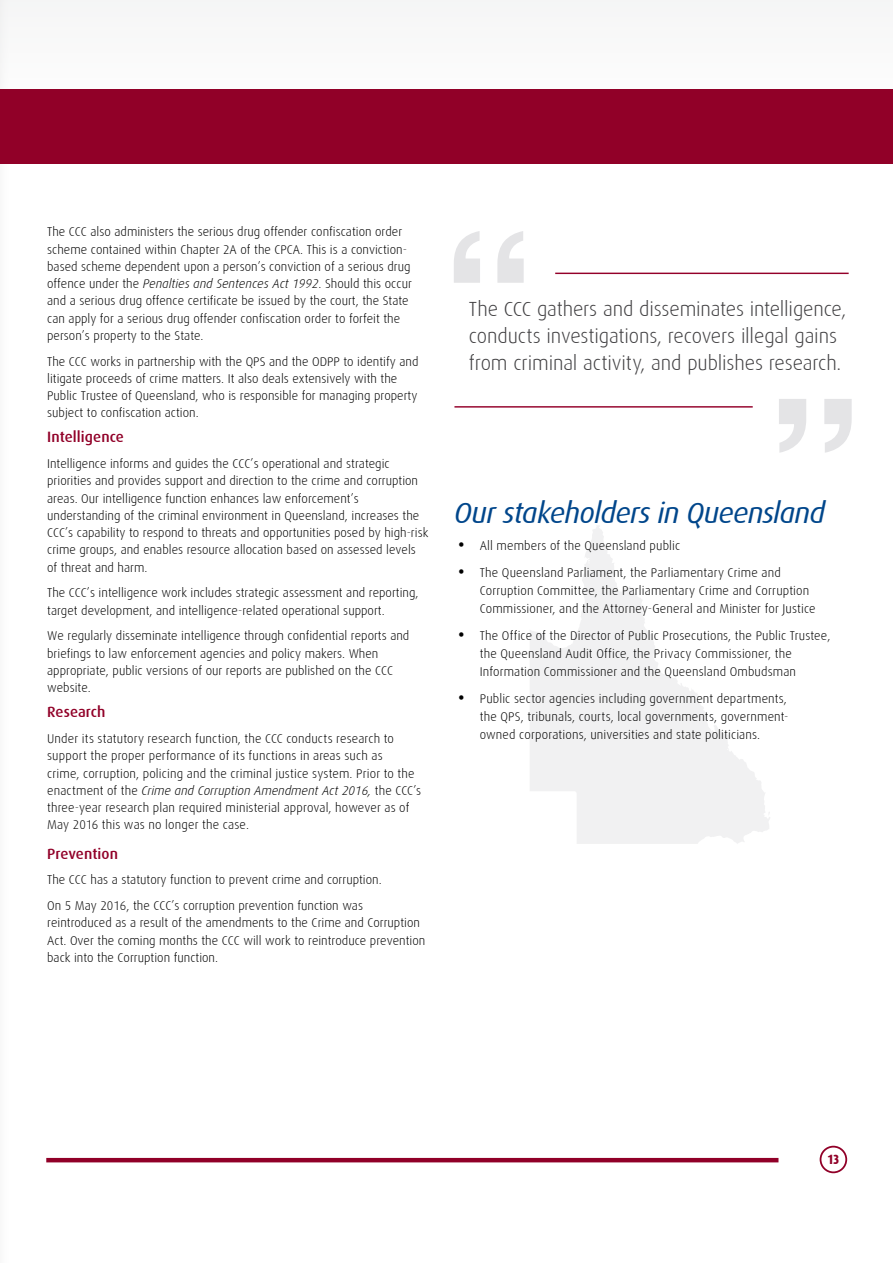
<style>
.page{position:relative;width:893px;height:1263px;background:#fff}
.page>*{position:absolute;margin:0;border:0;box-sizing:border-box;transform-origin:0 0}
.t1{font:italic 29.25px "Dax";letter-spacing:-.025em;color:#00468b}
.t2{font:300 20.4px/27px "Dax";letter-spacing:-.01em;color:#414042}
.t3{font:500 15px "Dax";letter-spacing:.005em;color:#910028}
.t4{font:800 13.5px "Dax Condensed";color:#910028}
.t5{font:300 12.75px/17.2px "Dax";color:#000}
.s1{font-style:italic}
.s2{font-weight:700;font-size:15px}
</style>
<div class="page">
<hr style="left:46px;top:1158px;width:732px;height:4px;background:#910028">
<svg style="left:530px;top:526px;width:240px;height:318px;fill:#f1f1f2"></svg>
<svg style="left:454px;top:231px;width:70px;height:52px"></svg>
<svg style="left:779px;top:399px;width:73px;height:54px"></svg>
<hr style="left:555px;top:273px;width:294px;height:1px;background:#94002a">
<hr style="left:454px;top:406px;width:299px;height:2px;background:#94002a">
<div style="left:0;top:89px;width:893px;height:75px;background:#910028"></div>
<div style="left:820px;top:1146px;width:27px;height:27px;border:2px solid #910028;border-radius:50%"></div>
<p class="t5" style="left:47px;top:223px;width:366px">The CCC also administers the serious drug offender confiscation order scheme contained within Chapter 2A of the CPCA. This is a conviction&shy;based scheme dependent upon a person’s conviction of a serious drug offence under the <span class="s1">Penalties and Sentences Act 1992</span>. Should this occur and a serious drug offence certificate be issued by the court, the State can apply for a serious drug offender confiscation order to forfeit the person’s property to the State.</p>
<p class="t5" style="left:47px;top:353px;width:373px">The CCC works in partnership with the QPS and the ODPP to identify and litigate proceeds of crime matters. It also deals extensively with the Public Trustee of Queensland, who is responsible for managing property subject to confiscation action.</p>
<p class="t3" style="left:47px;top:429px;width:78px">Intelligence</p>
<p class="t5" style="left:47px;top:455px;width:383px">Intelligence informs and guides the CCC’s operational and strategic priorities and provides support and direction to the crime and corruption areas. Our intelligence function enhances law enforcement’s understanding of the criminal environment in Queensland, increases the CCC’s capability to respond to threats and opportunities posed by high-risk crime groups, and enables resource allocation based on assessed levels of threat and harm.</p>
<p class="t5" style="left:47px;top:585px;width:373px">The CCC’s intelligence work includes strategic assessment and reporting, target development, and intelligence-related operational support.</p>
<p class="t5" style="left:47px;top:628px;width:364px">We regularly disseminate intelligence through confidential reports and briefings to law enforcement agencies and policy makers. When appropriate, public versions of our reports are published on the CCC website.</p>
<p class="t3" style="left:47px;top:704px;width:60px">Research</p>
<p class="t5" style="left:47px;top:730px;width:375px">Under its statutory research function, the CCC conducts research to support the proper performance of its functions in areas such as<br>crime, corruption, policing and the criminal justice system. Prior to the enactment of the <span class="s1">Crime and Corruption Amendment Act 2016,</span> the CCC’s three-year research plan required ministerial approval, however as of May 2016 this was no longer the case.</p>
<p class="t3" style="left:47px;top:845px;width:72px">Prevention</p>
<p class="t5" style="left:47px;top:867px;width:336px;line-height:25.8px">The CCC has a statutory function to prevent crime and corruption.<br>On 5 May 2016, the CCC’s corruption prevention function was</p>
<p class="t5" style="left:47px;top:914px;width:380px">reintroduced as a result of the amendments to the Crime and Corruption<br>Act. Over the coming months the CCC will work to reintroduce prevention back into the Corruption function.</p>
<h2 class="t2" style="left:469px;top:296px;width:379px">The CCC gathers and disseminates intelligence, conducts investigations, recovers illegal gains from criminal activity, and publishes research.</h2>
<h1 class="t1" style="left:454px;top:497px;width:372px">Our stakeholders in Queensland</h1>
<p class="t5" style="left:458px;top:537px;width:223px"><span class="s2">•</span> All members of the Queensland public</p>
<p class="t5" style="left:480px;top:564px;width:337px;line-height:18px;text-indent:-21px"><span class="s2">•</span> The Queensland Parliament, the Parliamentary Crime and<br>Corruption Committee, the Parliamentary Crime and Corruption<br>Commissioner, and the Attorney-General and Minister for Justice</p>
<p class="t5" style="left:480px;top:627px;width:352px;line-height:18px;text-indent:-21px"><span class="s2">•</span> The Office of the Director of Public Prosecutions, the Public Trustee, the Queensland Audit Office, the Privacy Commissioner, the<br>Information Commissioner and the Queensland Ombudsman</p>
<p class="t5" style="left:480px;top:690px;width:310px;line-height:18px;text-indent:-21px"><span class="s2">•</span> Public sector agencies including government departments, the QPS, tribunals, courts, local governments, government&shy;owned corporations, universities and state politicians.</p>
<p class="t4" style="left:827px;top:1152px;width:14px">13</p>
</div>
